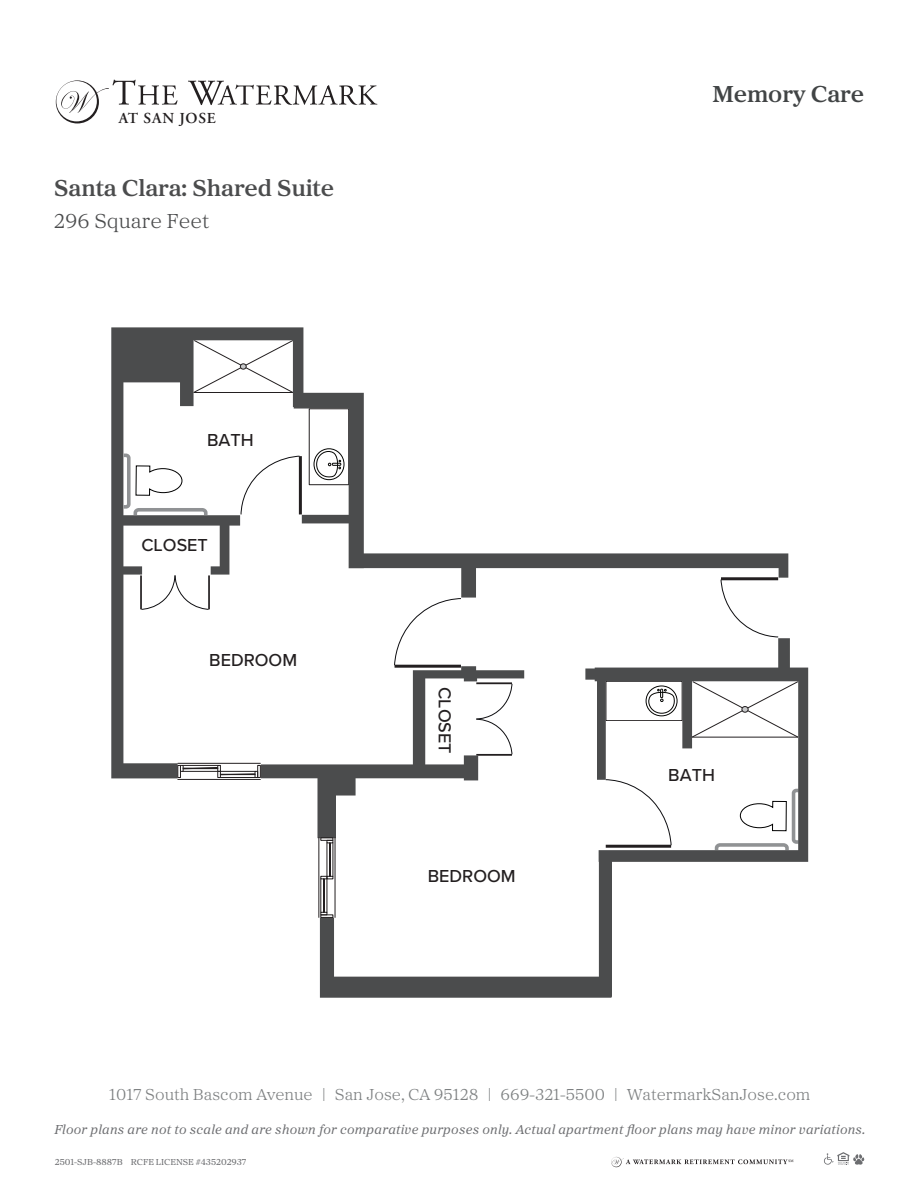
<style>
.page{position:relative;width:918px;height:1188px;background:#fff}
.page>*{position:absolute;margin:0;border:0;box-sizing:border-box;transform-origin:0 0}
.t1{font:600 24px "Proxima Sera";color:#4b4c4d}
.t2{font:600 24px "Proxima Sera";color:#414445}
.t3{font:300 21px "Proxima Sera";color:#4b4c4d}
.t4{font:500 18px "Proxima Nova";color:#231f20}
.t5{font:300 16.5px "Proxima Sera";color:#7d8081}
.t6{font:600 15.3px "Adobe Garamond Pro";letter-spacing:.05em;color:#231f20}
.t7{font:italic 13.5px "Proxima Sera";letter-spacing:.015em;color:#6c6d70}
.t8{font:9px "Proxima Sera";color:#6c6d70}
</style>
<div class="page">
<svg style="left:188px;top:81px;width:189px;height:24px"></svg>
<svg style="left:56px;top:80px;width:122px;height:43px"></svg>
<svg style="left:824px;top:1152px;width:40px;height:13px"></svg>
<svg style="left:611px;top:1157px;width:182px;height:10px"></svg>
<svg style="left:111px;top:327px;width:677px;height:451px"></svg>
<svg style="left:320px;top:638px;width:488px;height:360px"></svg>
<svg style="left:261px;top:666px;width:263px;height:172px"></svg>
<hr style="left:178px;top:779px;width:82px;height:1px;background:#231f20">
<hr style="left:220px;top:771px;width:35px;height:1px;background:#231f20">
<hr style="left:220px;top:777px;width:35px;height:1px;background:#231f20">
<div style="left:220px;top:774px;width:35px;height:1px;border:1px solid #231f20"></div>
<hr style="left:178px;top:763px;width:82px;height:1px;background:#231f20">
<svg style="left:255px;top:765px;width:6px;height:13px"></svg>
<svg style="left:178px;top:765px;width:43px;height:13px"></svg>
<hr style="left:319px;top:838px;width:1px;height:79px;background:#231f20">
<hr style="left:327px;top:879px;width:1px;height:33px;background:#231f20">
<hr style="left:321px;top:879px;width:1px;height:33px;background:#231f20">
<div style="left:324px;top:879px;width:1px;height:33px;border:1px solid #231f20"></div>
<hr style="left:335px;top:838px;width:1px;height:79px;background:#231f20">
<svg style="left:321px;top:912px;width:12px;height:6px"></svg>
<hr style="left:333px;top:843px;width:1px;height:33px;background:#231f20">
<svg style="left:321px;top:789px;width:12px;height:90px"></svg>
<p class="t6" style="left:119px;top:110px;width:98px">AT SAN JOSE</p>
<h1 class="t1" style="left:54px;top:168px;width:281px">Santa Clara: Shared Suite</h1>
<h2 class="t3" style="left:54px;top:204px;width:157px">296 Square Feet</h2>
<h3 class="t4" style="left:207px;top:426px;width:48px">BATH</h3>
<h3 class="t4" style="left:141px;top:531px;width:68px">CLOSET</h3>
<h3 class="t4" style="left:209px;top:647px;width:89px">BEDROOM</h3>
<h3 class="t4" style="left:458px;top:687px;width:68px;rotate:90deg">CLOSET</h3>
<h3 class="t4" style="left:428px;top:863px;width:89px">BEDROOM</h3>
<h1 class="t2" style="left:712px;top:74px;width:153px">Memory Care</h1>
<h3 class="t4" style="left:668px;top:762px;width:48px">BATH</h3>
<p class="t5" style="left:109px;top:1081px;width:703px">1017 South Bascom Avenue | San Jose, CA 95128 | 669-321-5500 | WatermarkSanJose.com</p>
<p class="t7" style="left:54px;top:1119px;width:813px">Floor plans are not to scale and are shown for comparative purposes only. Actual apartment floor plans may have minor variations.</p>
<p class="t8" style="left:55px;top:1154px;width:193px">2501-SJB-8887B RCFE LICENSE #435202937</p>
</div>
